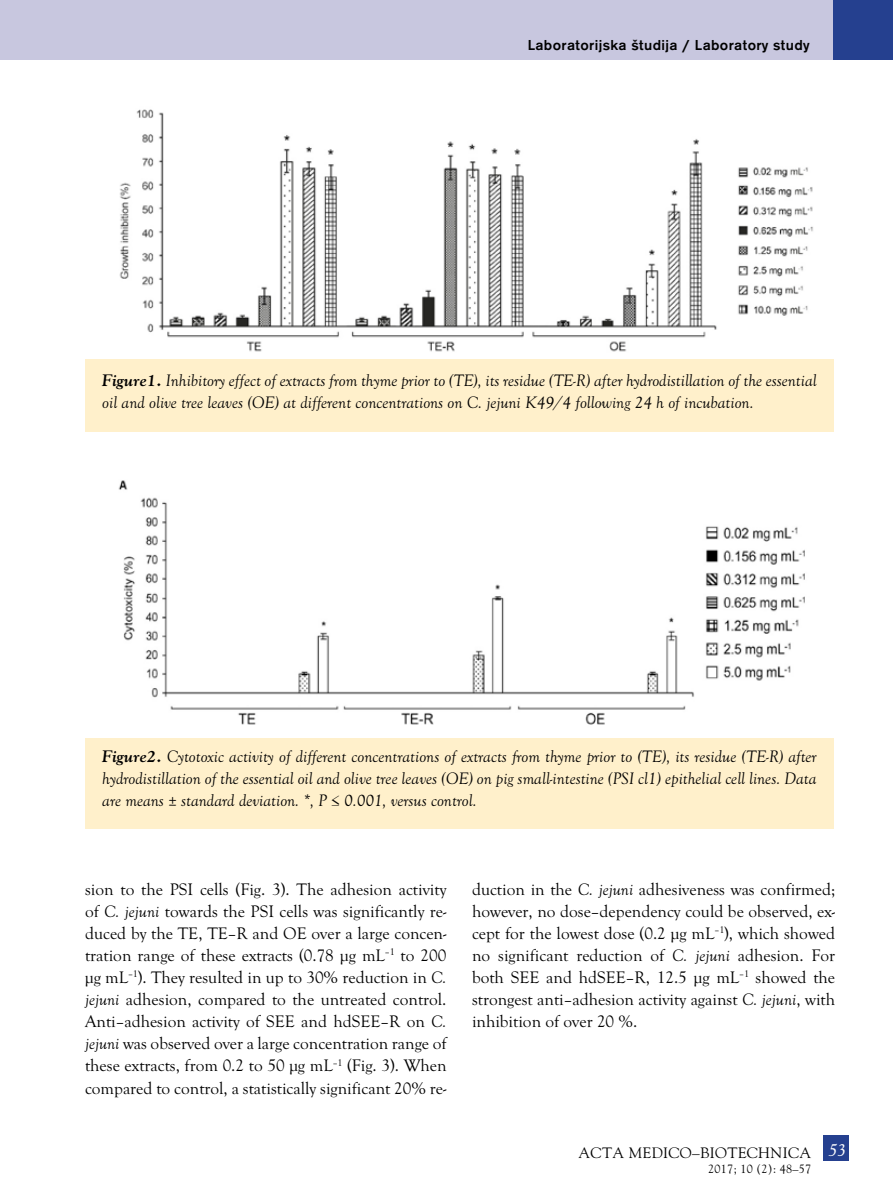
<style>
.page{position:relative;width:893px;height:1191px;background:#fff}
.page>*{position:absolute;margin:0;border:0;box-sizing:border-box;transform-origin:0 0}
.t1{font:17.25px/22px "Goudy Old Sty TCE";color:#000;text-align:justify}
.t2{font:italic 17.25px/22px "Goudy Old Sty TCE";color:#000}
.t3{font:500 15px "Accius TCE";letter-spacing:.025em;color:#000}
.t4{font:15px "MM Goudy";letter-spacing:.025em;color:#000}
.t5{font:12px "MM Goudy";letter-spacing:.025em;color:#000}
.s1{font-family:"MM Goudy";font-weight:700;font-size:16.5px}
.s2{font-style:italic}
</style>
<div class="page">
<div style="left:85px;top:358px;width:749px;height:74px;background:#fff0cb"></div>
<div style="left:85px;top:738px;width:749px;height:90px;background:#fff0cb"></div>
<img style="left:119px;top:109px;width:694px;height:243px">
<img style="left:118px;top:480px;width:687px;height:245px">
<div style="left:0;top:0;width:833px;height:60px;background:#c8c7df"></div>
<div style="left:833px;top:0;width:60px;height:60px;background:#25408f"></div>
<div style="left:824px;top:1135px;width:25px;height:26px;background:#25408f"></div>
<p class="t3" style="left:528px;top:36px;width:283px">Laboratorijska študija / Laboratory study</p>
<p class="t2" style="left:102px;top:369px;width:716px"><span class="s1">Figure1.</span> Inhibitory effect of extracts from thyme prior to (TE), its residue (TE-R) after hydrodistillation of the essential oil and olive tree leaves (OE) at different concentrations on C. jejuni K49/4 following 24 h of incubation.</p>
<p class="t2" style="left:102px;top:745px;width:716px;text-align:justify"><span class="s1">Figure2.</span> Cytotoxic activity of different concentrations of extracts from thyme prior to (TE), its residue (TE-R) after hydrodistillation of the essential oil and olive tree leaves (OE) on pig small-intestine (PSI cl1) epithelial cell lines. Data are means ± standard deviation. *, P ≤ 0.001, versus control.</p>
<p class="t1" style="left:85px;top:878px;width:363px">sion to the PSI cells (Fig. 3). The adhesion activity of <span class="s2">C. jejuni</span> towards the PSI cells was significantly re&shy;duced by the TE, TE–R and OE over a large concen&shy;tration range of these extracts (0.78 μg mL<sup>–1</sup> to 200 μg mL<sup>–1</sup>). They resulted in up to 30% reduction in <span class="s2">C. jejuni</span> adhesion, compared to the untreated control.<br>Anti–adhesion activity of SEE and hdSEE–R on <span class="s2">C. jejuni</span> was observed over a large concentration range of these extracts, from 0.2 to 50 μg mL<sup>–1</sup> (Fig. 3). When compared to control, a statistically significant 20% re-</p>
<p class="t1" style="left:472px;top:878px;width:365px">duction in the <span class="s2">C. jejuni</span> adhesiveness was confirmed; however, no dose–dependency could be observed, ex&shy;cept for the lowest dose (0.2 μg mL<sup>–1</sup>), which showed no significant reduction of <span class="s2">C. jejuni</span> adhesion. For both SEE and hdSEE–R, 12.5 μg mL<sup>–1</sup> showed the strongest anti–adhesion activity against <span class="s2">C. jejuni</span>, with inhibition of over 20 %.</p>
<p class="t4" style="left:578px;top:1143px;width:269px">ACTA MEDICO–BIOTECHNICA <sup>53</sup></p>
<p class="t5" style="left:708px;top:1160px;width:105px">2017; 10 (2): 48–57</p>
</div>
